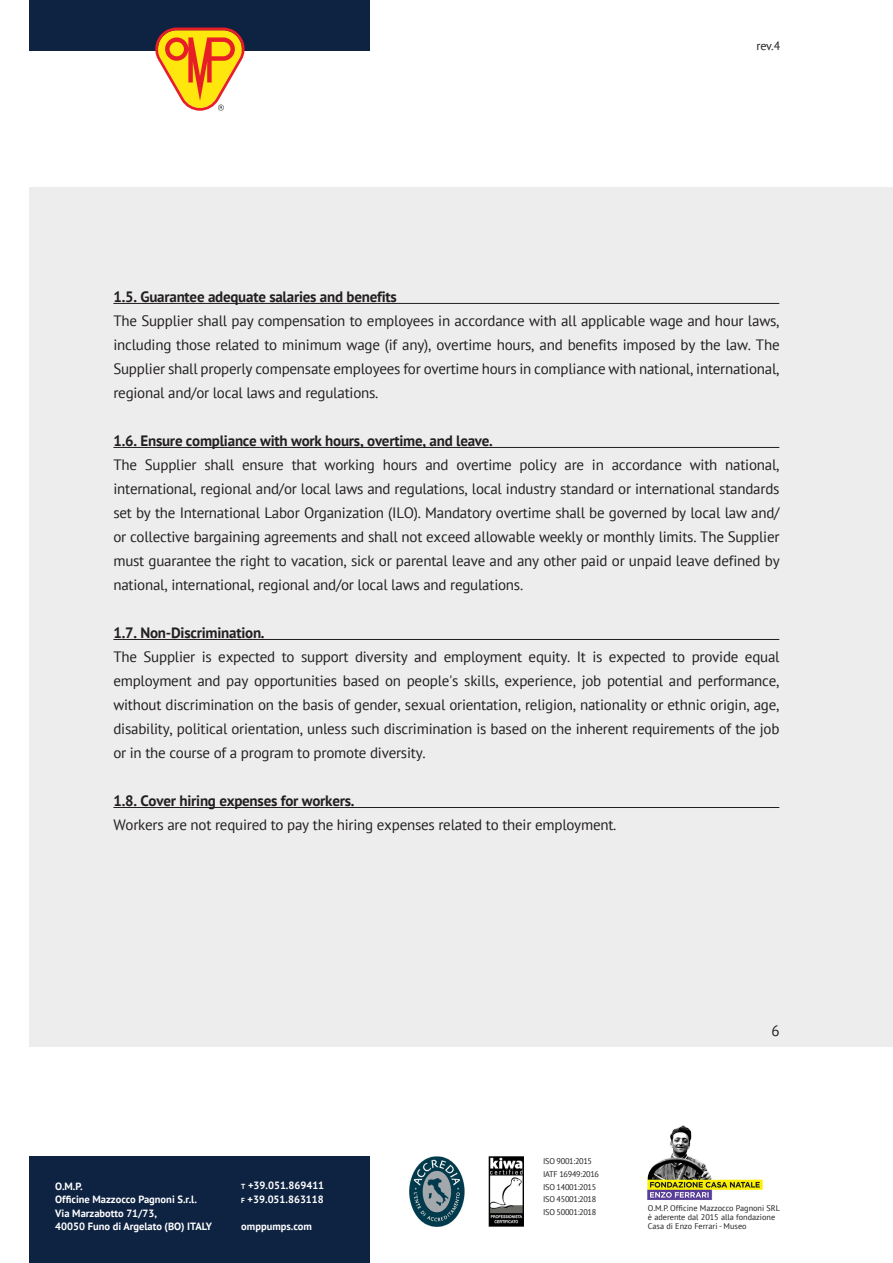
<style>
.page{position:relative;width:893px;height:1263px;background:#fff}
.page>*{position:absolute;margin:0;border:0;box-sizing:border-box;transform-origin:0 0}
.Body_Text_Copy{font:15px/24px "PT Sans";letter-spacing:-.015em;color:#231f20;text-align:justify}
.Body_Text_Copy-2{font:700 15px "PT Sans";letter-spacing:-.015em;color:#231f20}
.t1{font:12px "PT Sans";color:#231f20}
.t2{font:700 10.5px/13.5px "PT Sans";color:#fff}
.t3{font:8.25px/9.1px "PT Sans";letter-spacing:-.01em;color:#231f20}
.t4{font:8.25px/12.6px "PT Sans";letter-spacing:-.035em;color:#231f20}
.s1{font-size:7.35px}
</style>
<div class="page">
<div style="left:30px;top:187px;width:863px;height:859px;background:#ededee"></div>
<div style="left:30px;top:1157px;width:340px;height:106px;background:#0e2241"></div>
<div style="left:30px;top:0;width:340px;height:51px;background:#0e2241"></div>
<img style="left:647px;top:1125px;width:116px;height:75px">
<svg style="left:155px;top:28px;width:90px;height:83px"></svg>
<img style="left:409px;top:1157px;width:114px;height:69px">
<hr style="left:113px;top:303px;width:666px;height:1px;background:#231f20">
<hr style="left:113px;top:447px;width:666px;height:1px;background:#231f20">
<hr style="left:113px;top:639px;width:666px;height:1px;background:#231f20">
<hr style="left:113px;top:807px;width:666px;height:1px;background:#231f20">
<p class="t1" style="left:756px;top:38px;width:25px">rev.4</p>
<p class="Body_Text_Copy-2" style="left:113px;top:287px;width:285px">1.5. Guarantee adequate salaries and benefits</p>
<p class="Body_Text_Copy" style="left:113px;top:309px;width:668px">The Supplier shall pay compensation to employees in accordance with all applicable wage and hour laws, including those related to minimum wage (if any), overtime hours, and benefits imposed by the law. The Supplier shall properly compensate employees for overtime hours in compliance with national, international, regional and/or local laws and regulations.</p>
<p class="Body_Text_Copy-2" style="left:113px;top:431px;width:381px">1.6. Ensure compliance with work hours, overtime, and leave.</p>
<p class="Body_Text_Copy" style="left:113px;top:453px;width:668px">The Supplier shall ensure that working hours and overtime policy are in accordance with national, international, regional and/or local laws and regulations, local industry standard or international standards set by the International Labor Organization (ILO). Mandatory overtime shall be governed by local law and/ or collective bargaining agreements and shall not exceed allowable weekly or monthly limits. The Supplier must guarantee the right to vacation, sick or parental leave and any other paid or unpaid leave defined by national, international, regional and/or local laws and regulations.</p>
<p class="Body_Text_Copy-2" style="left:113px;top:623px;width:153px">1.7. Non-Discrimination.</p>
<p class="Body_Text_Copy" style="left:113px;top:645px;width:668px">The Supplier is expected to support diversity and employment equity. It is expected to provide equal employment and pay opportunities based on people's skills, experience, job potential and performance, without discrimination on the basis of gender, sexual orientation, religion, nationality or ethnic origin, age, disability, political orientation, unless such discrimination is based on the inherent requirements of the job or in the course of a program to promote diversity.</p>
<p class="Body_Text_Copy-2" style="left:113px;top:791px;width:243px">1.8. Cover hiring expenses for workers.</p>
<p class="Body_Text_Copy" style="left:113px;top:813px;width:505px">Workers are not required to pay the hiring expenses related to their employment.</p>
<p class="t2" style="left:55px;top:1179px;width:158px">O.M.P.<br>Officine Mazzocco Pagnoni S.r.l.<br>Via Marzabotto 71/73,<br>40050 Funo di Argelato (BO) ITALY</p>
<p class="t2" style="left:241px;top:1178px;width:85px"><span class="s1">t</span> +39.051.869411 <span class="s1">f</span> +39.051.863118</p>
<p class="t2" style="left:241px;top:1219px;width:72px">omppumps.com</p>
<p class="t4" style="left:543px;top:1155px;width:57px">ISO 9001:2015<br>IATF 16949:2016<br>ISO 14001:2015<br>ISO 45001:2018<br>ISO 50001:2018</p>
<p class="Body_Text_Copy" style="left:771px;top:1018px;width:10px">6</p>
<p class="t3" style="left:648px;top:1203px;width:134px">O.M.P. Officine Mazzocco Pagnoni SRL è aderente dal 2015 alla fondazione<br>Casa di Enzo Ferrari - Museo</p>
</div>
